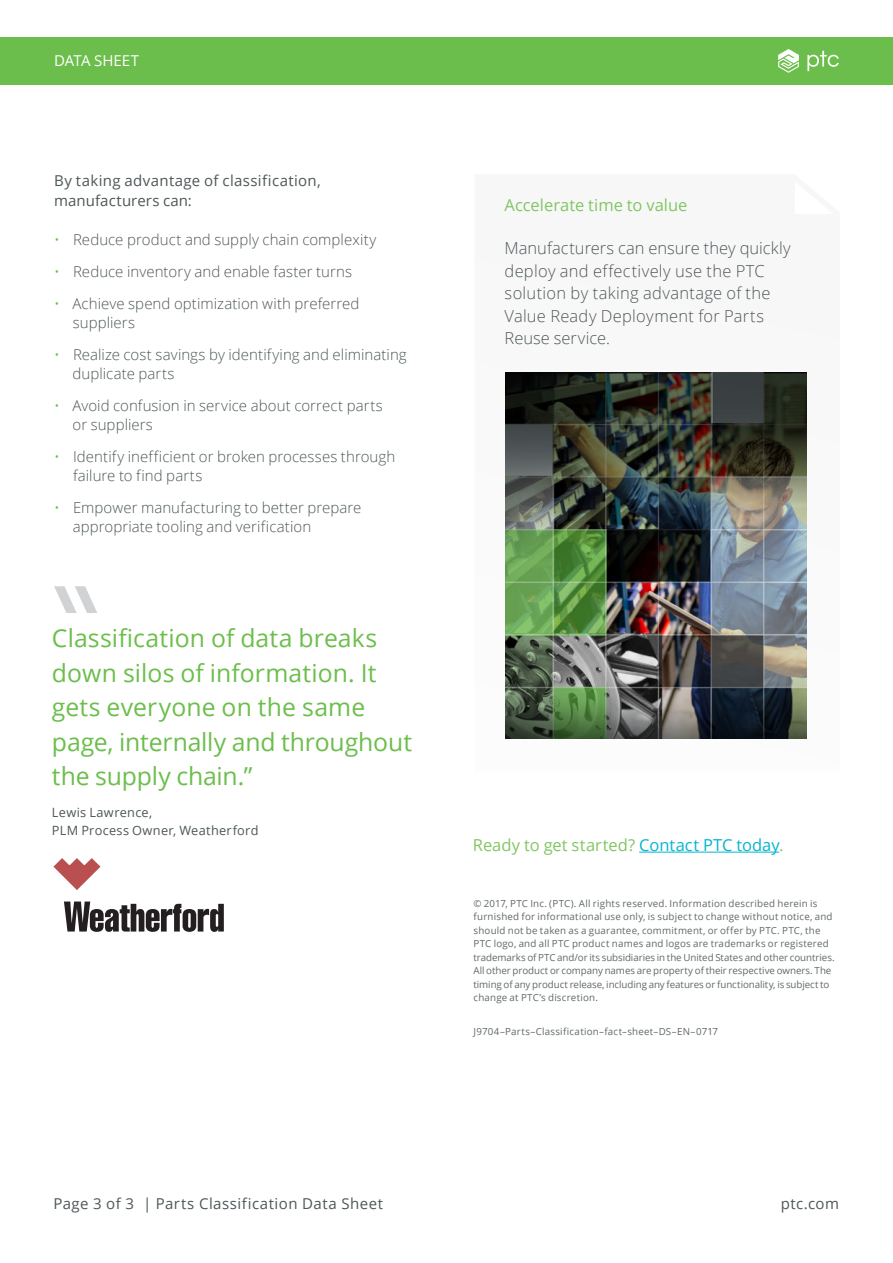
<style>
.page{position:relative;width:893px;height:1263px;background:#fff}
.page>*{position:absolute;margin:0;border:0;box-sizing:border-box;transform-origin:0 0}
._7__Pull_Quote_-_lar{font:139.5px "Te X Gyre Adventor";color:#d1d2d4}
._7__Pull_Quote_-_Tex{font:24.75px/34.5px "Open Sans";letter-spacing:.005em;color:#6cbe4c}
._4__Text_Body{font:300 16.5px/22.5px "Open Sans";letter-spacing:.015em;color:#4e5758}
._3__Text_Subhead_1{font:16.5px "Open Sans";color:#82c663}
.t1{font:300 15px/18.8px "Open Sans";letter-spacing:.005em;color:#4e5758}
._4__Text_Body-2{font:15px/20.2px "Open Sans";letter-spacing:.025em;color:#4e5758}
.t2{font:15px "Open Sans";color:#fff}
._7__Pull_Quote_-_Nam{font:12.75px/18px "Open Sans";letter-spacing:.025em;color:#4e5758}
._10__Legal{font:9.75px/13.5px "Open Sans";letter-spacing:.02em;color:#616869}
.s1{color:#6cbe4c}
.s2{color:#04b5ce}
</style>
<div class="page">
<div style="left:0;top:37px;width:893px;height:48px;background:#6cbe4c"></div>
<svg style="left:778px;top:49px;width:21px;height:24px"></svg>
<svg style="left:807px;top:51px;width:32px;height:20px"></svg>
<img style="left:505px;top:373px;width:302px;height:366px">
<hr style="left:639px;top:852px;width:140px;height:1px;background:#04b5ce">
<svg style="left:53px;top:858px;width:48px;height:32px"></svg>
<svg style="left:64px;top:901px;width:160px;height:31px"></svg>
<h3 class="t2" style="left:54px;top:50px;width:87px">DATA SHEET</h3>
<p class="_4__Text_Body-2" style="left:54px;top:170px;width:268px">By taking advantage of classification, manufacturers can:</p>
<p class="t1" style="left:54px;top:230px;width:324px"><span class="s1">•</span> Reduce product and supply chain complexity</p>
<p class="t1" style="left:54px;top:262px;width:299px"><span class="s1">•</span> Reduce inventory and enable faster turns</p>
<p class="t1" style="left:73px;top:294px;width:288px;text-indent:-19px"><span class="s1">•</span> Achieve spend optimization with preferred suppliers</p>
<p class="t1" style="left:73px;top:345px;width:336px;text-indent:-18px"><span class="s1">•</span> Realize cost savings by identifying and eliminating duplicate parts</p>
<p class="t1" style="left:73px;top:396px;width:312px;text-indent:-18px"><span class="s1">•</span> Avoid confusion in service about correct parts or suppliers</p>
<p class="t1" style="left:73px;top:447px;width:324px;text-indent:-19px"><span class="s1">•</span> Identify inefficient or broken processes through failure to find parts</p>
<p class="t1" style="left:73px;top:498px;width:290px;text-indent:-18px"><span class="s1">•</span> Empower manufacturing to better prepare appropriate tooling and verification</p>
<p class="_7__Pull_Quote_-_lar" style="left:41px;top:528px;width:72px">“</p>
<p class="_7__Pull_Quote_-_Tex" style="left:52px;top:620px;width:362px">Classification of data breaks down silos of information. It gets everyone on the same page, internally and throughout the supply chain.”</p>
<p class="_7__Pull_Quote_-_Nam" style="left:52px;top:803px;width:208px">Lewis Lawrence,<br>PLM Process Owner, Weatherford</p>
<p class="_3__Text_Subhead_1" style="left:505px;top:194px;width:184px">Accelerate time to value</p>
<p class="_4__Text_Body" style="left:505px;top:236px;width:287px">Manufacturers can ensure they quickly deploy and effectively use the PTC solution by taking advantage of the<br>Value Ready Deployment for Parts<br>Reuse service.</p>
<p class="_3__Text_Subhead_1" style="left:473px;top:833px;width:312px">Ready to get started? <span class="s2">Contact PTC today</span>.</p>
<p class="_10__Legal" style="left:473px;top:896px;width:363px">© 2017, PTC Inc. (PTC). All rights reserved. Information described herein is furnished for informational use only, is subject to change without notice, and should not be taken as a guarantee, commitment, or offer by PTC. PTC, the PTC logo, and all PTC product names and logos are trademarks or registered trademarks of PTC and/or its subsidiaries in the United States and other countries.<br>All other product or company names are property of their respective owners. The timing of any product release, including any features or functionality, is subject to change at PTC’s discretion.</p>
<p class="_10__Legal" style="left:473px;top:1025px;width:246px">J9704–Parts–Classification–fact–sheet–DS–EN–0717</p>
<h3 class="_4__Text_Body-2" style="left:53px;top:1193px;width:331px">Page 3 of 3 | Parts Classification Data Sheet</h3>
<h3 class="_4__Text_Body-2" style="left:781px;top:1193px;width:60px">ptc.com</h3>
</div>
